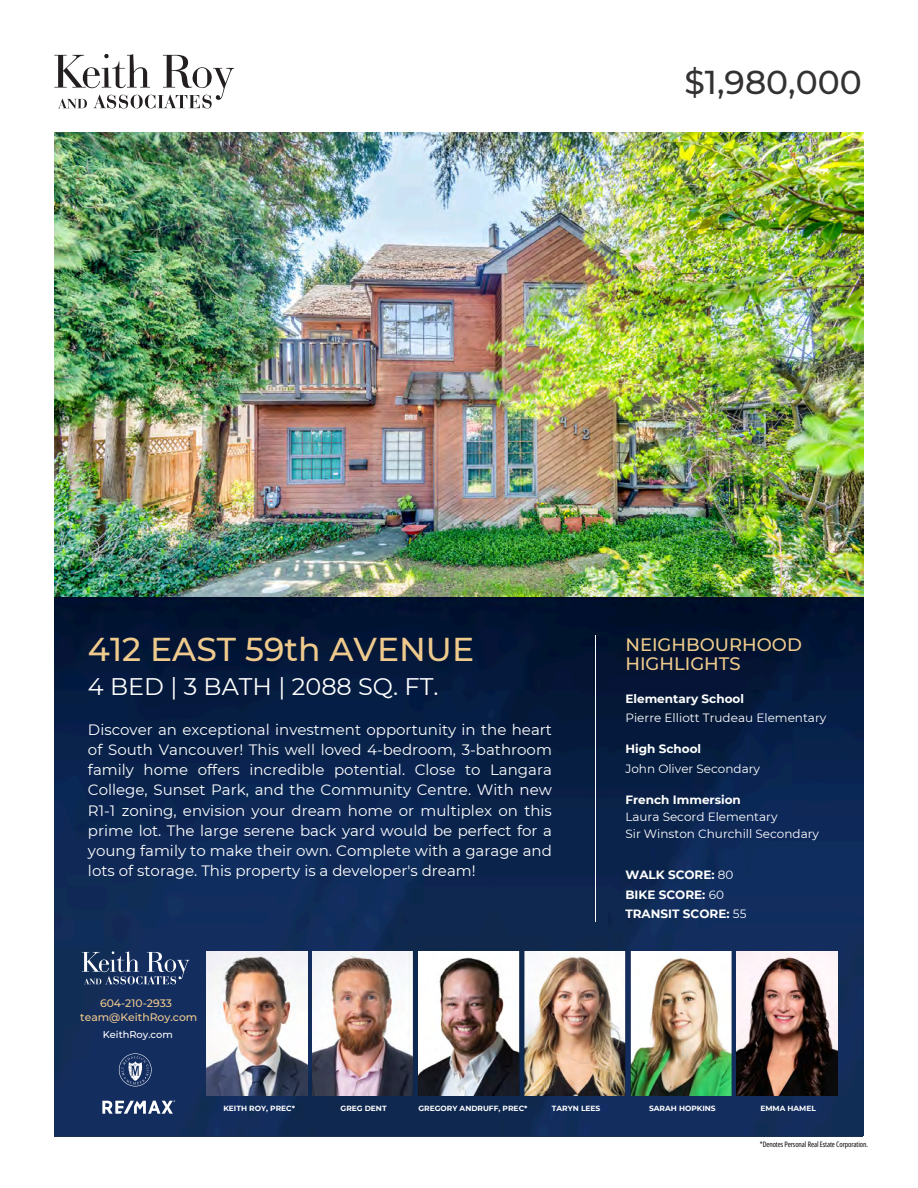
<style>
.page{position:relative;width:918px;height:1188px;background:#fff}
.page>*{position:absolute;margin:0;border:0;box-sizing:border-box;transform-origin:0 0}
.t1{font:500 33px "Montserrat";color:#efca8d}
.t2{font:500 33px "Montserrat";color:#343133}
.t3{font:24px "Montserrat";color:#fff}
.t4{font:500 18px/19.2px "Montserrat";color:#efca8d}
.t5{font:15px/20.2px "Montserrat";color:#fff;text-align:justify}
.t6{font:12px "Montserrat";color:#fff}
.t7{font:700 12px/19.5px "Montserrat";color:#fff}
.t8{font:500 10.8px/14.7px "Montserrat";color:#efca8d;text-align:center}
.t9{font:500 9.9px "Montserrat";color:#fff}
.t10{font:700 7.5px "Montserrat";color:#fff}
.t11{font:7.5px "Open Sans Condensed";letter-spacing:-.01em;color:#020308}
.s1{font-weight:400}
</style>
<div class="page">
<img style="left:54px;top:596px;width:809px;height:540px">
<svg style="left:102px;top:1100px;width:73px;height:14px"></svg>
<svg style="left:119px;top:1053px;width:33px;height:33px"></svg>
<svg style="left:82px;top:951px;width:107px;height:33px;background:#44587d"></svg>
<svg style="left:54px;top:54px;width:180px;height:55px"></svg>
<hr style="left:595px;top:635px;width:1px;height:287px;background:#fff">
<img style="left:206px;top:951px;width:101px;height:144px">
<img style="left:312px;top:951px;width:425px;height:144px">
<img style="left:737px;top:951px;width:101px;height:144px">
<img style="left:54px;top:133px;width:809px;height:463px">
<h2 class="t2" style="left:684px;top:62px;width:179px">$1,980,000</h2>
<h1 class="t1" style="left:88px;top:629px;width:388px">412 EAST 59th AVENUE</h1>
<h4 class="t3" style="left:88px;top:671px;width:352px">4 BED | 3 BATH | 2088 SQ. FT.</h4>
<p class="t5" style="left:88px;top:719px;width:465px">Discover an exceptional investment opportunity in the heart of South Vancouver! This well loved 4-bedroom, 3-bathroom family home offers incredible potential. Close to Langara College, Sunset Park, and the Community Centre. With new R1-1 zoning, envision your dream home or multiplex on this prime lot. The large serene back yard would be perfect for a young family to make their own. Complete with a garage and lots of storage. This property is a developer's dream!</p>
<p class="t8" style="left:80px;top:995px;width:119px">604-210-2933 team@KeithRoy.com</p>
<h6 class="t9" style="left:103px;top:1029px;width:71px">KeithRoy.com</h6>
<h3 class="t4" style="left:625px;top:635px;width:178px">NEIGHBOURHOOD<br>HIGHLIGHTS</h3>
<p class="t7" style="left:625px;top:689px;width:120px">Elementary School</p>
<p class="t6" style="left:625px;top:710px;width:202px">Pierre Elliott Trudeau Elementary</p>
<p class="t7" style="left:625px;top:739px;width:77px">High School</p>
<p class="t6" style="left:625px;top:761px;width:136px">John Oliver Secondary</p>
<p class="t7" style="left:625px;top:790px;width:117px">French Immersion</p>
<p class="t6" style="left:625px;top:809px;width:154px">Laura Secord Elementary</p>
<p class="t6" style="left:625px;top:826px;width:195px">Sir Winston Churchill Secondary</p>
<h5 class="t7" style="left:625px;top:865px;width:123px">WALK SCORE: <span class="s1">80<br></span>BIKE SCORE: <span class="s1">60<br></span>TRANSIT SCORE: <span class="s1">55</span></h5>
<p class="t10" style="left:223px;top:1104px;width:73px">KEITH ROY, PREC*</p>
<p class="t10" style="left:341px;top:1104px;width:48px">GREG DENT</p>
<p class="t10" style="left:419px;top:1104px;width:110px">GREGORY ANDRUFF, PREC*</p>
<p class="t10" style="left:552px;top:1104px;width:50px">TARYN LEES</p>
<p class="t10" style="left:649px;top:1104px;width:68px">SARAH HOPKINS</p>
<p class="t10" style="left:760px;top:1104px;width:57px">EMMA HAMEL</p>
<p class="t11" style="left:760px;top:1139px;width:110px">*Denotes Personal Real Estate Corporation.</p>
</div>
